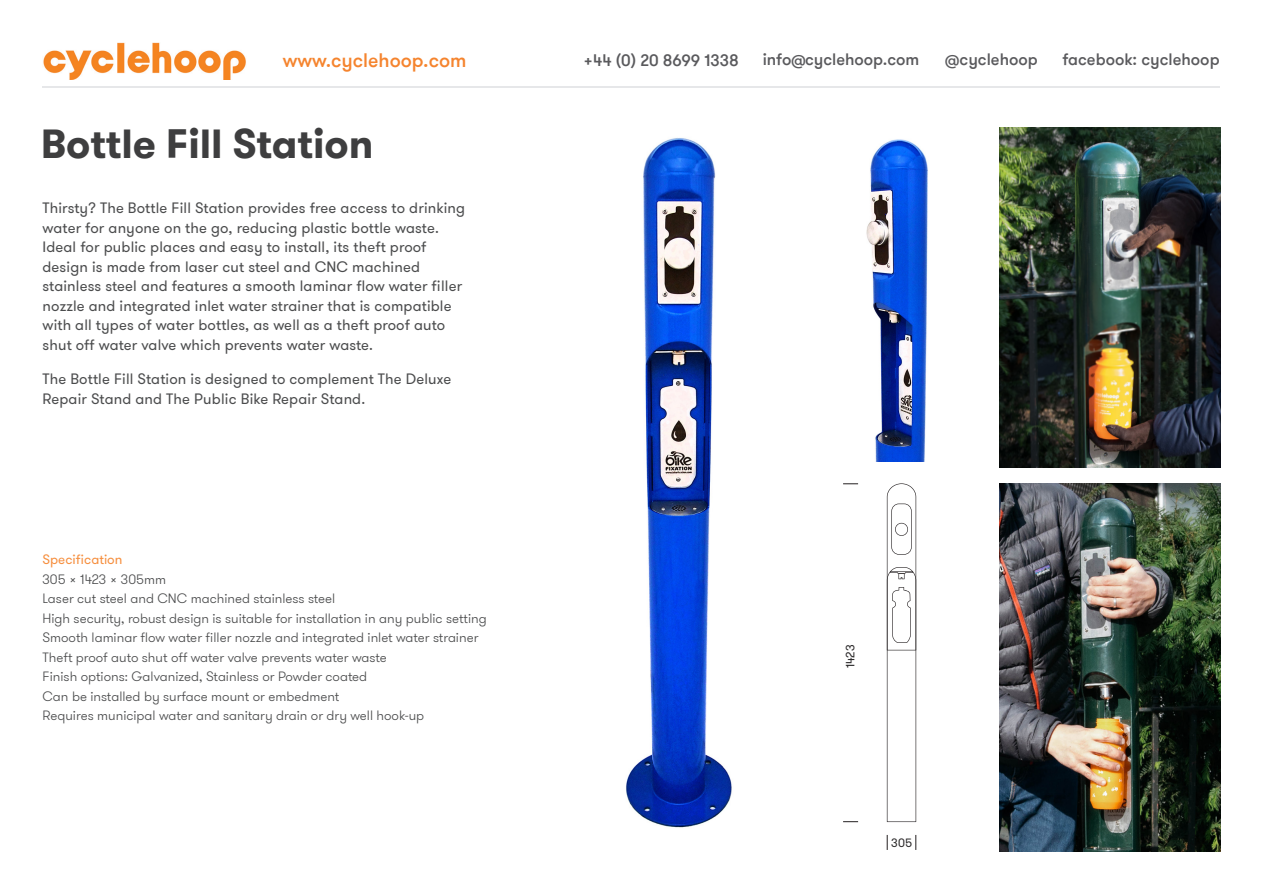
<style>
.page{position:relative;width:1263px;height:893px;background:#fff}
.page>*{position:absolute;margin:0;border:0;box-sizing:border-box;transform-origin:0 0}
.t1{font:700 40.5px "GT Walsheim Pro";color:#3e3e3f}
.t2{font:500 19.5px "GT Walsheim Pro";color:#f5842e}
.t3{font:500 16.5px "GT Walsheim Pro";color:#5a5a5d}
.t4{font:15px/19.5px "GT Walsheim Pro";letter-spacing:.01em;color:#4b4c4d}
.t5{font:300 13.5px "GT Walsheim Pro";color:#4b4c4d}
.t6{font:13.5px "GT Walsheim Pro";color:#f68f3f}
.t7{font:12px "GT Walsheim Pro";letter-spacing:.01em;color:#2b292a}
.s1{font-family:"GT America"}
</style>
<div class="page">
<hr style="left:43px;top:86px;width:1177px;height:2px;background:#e6e7e9">
<img style="left:43px;top:42px;width:203px;height:38px">
<img style="left:626px;top:138px;width:106px;height:690px">
<img style="left:999px;top:484px;width:221px;height:367px">
<svg style="left:887px;top:835px;width:1px;height:15px"></svg>
<svg style="left:915px;top:835px;width:1px;height:15px"></svg>
<svg style="left:843px;top:483px;width:15px;height:1px"></svg>
<svg style="left:843px;top:821px;width:15px;height:1px"></svg>
<img style="left:999px;top:128px;width:221px;height:340px">
<img style="left:866px;top:139px;width:62px;height:323px">
<svg style="left:887px;top:483px;width:29px;height:339px"></svg>
<p class="t2" style="left:283px;top:48px;width:185px">www.cyclehoop.com</p>
<p class="t3" style="left:584px;top:50px;width:157px">+44 <span class="s1">(</span>0<span class="s1">)</span> 20 8699 1338</p>
<p class="t3" style="left:763px;top:49px;width:158px">info@cyclehoop.com</p>
<p class="t3" style="left:945px;top:49px;width:94px">@cyclehoop</p>
<p class="t1" style="left:41px;top:118px;width:334px">Bottle Fill Station</p>
<p class="t4" style="left:43px;top:199px;width:424px">Thirsty? The Bottle Fill Station provides free access to drinking water for anyone on the go, reducing plastic bottle waste.<br>Ideal for public places and easy to install, its theft proof design is made from laser cut steel and CNC machined stainless steel and features a smooth laminar flow water filler nozzle and integrated inlet water strainer that is compatible with all types of water bottles, as well as a theft proof auto shut off water valve which prevents water waste.</p>
<p class="t4" style="left:43px;top:370px;width:410px">The Bottle Fill Station is designed to complement The Deluxe<br>Repair Stand and The Public Bike Repair Stand.</p>
<p class="t3" style="left:1062px;top:49px;width:159px">facebook: cyclehoop</p>
<p class="t6" style="left:43px;top:551px;width:81px">Specification</p>
<p class="t5" style="left:43px;top:570px;width:125px">305 × 1423 × 305mm</p>
<p class="t5" style="left:43px;top:590px;width:294px">Laser cut steel and CNC machined stainless steel</p>
<p class="t5" style="left:43px;top:609px;width:446px">High security, robust design is suitable for installation in any public setting</p>
<p class="t5" style="left:43px;top:629px;width:437px">Smooth laminar flow water filler nozzle and integrated inlet water strainer</p>
<p class="t5" style="left:43px;top:648px;width:346px">Theft proof auto shut off water valve prevents water waste</p>
<p class="t5" style="left:43px;top:668px;width:326px">Finish options: Galvanized, Stainless or Powder coated</p>
<p class="t5" style="left:43px;top:687px;width:298px">Can be installed by surface mount or embedment</p>
<p class="t5" style="left:43px;top:707px;width:383px">Requires municipal water and sanitary drain or dry well hook-up</p>
<p class="t7" style="left:843px;top:668px;width:25px;rotate:-90deg">1423</p>
<p class="t7" style="left:891px;top:835px;width:23px">305</p>
</div>
